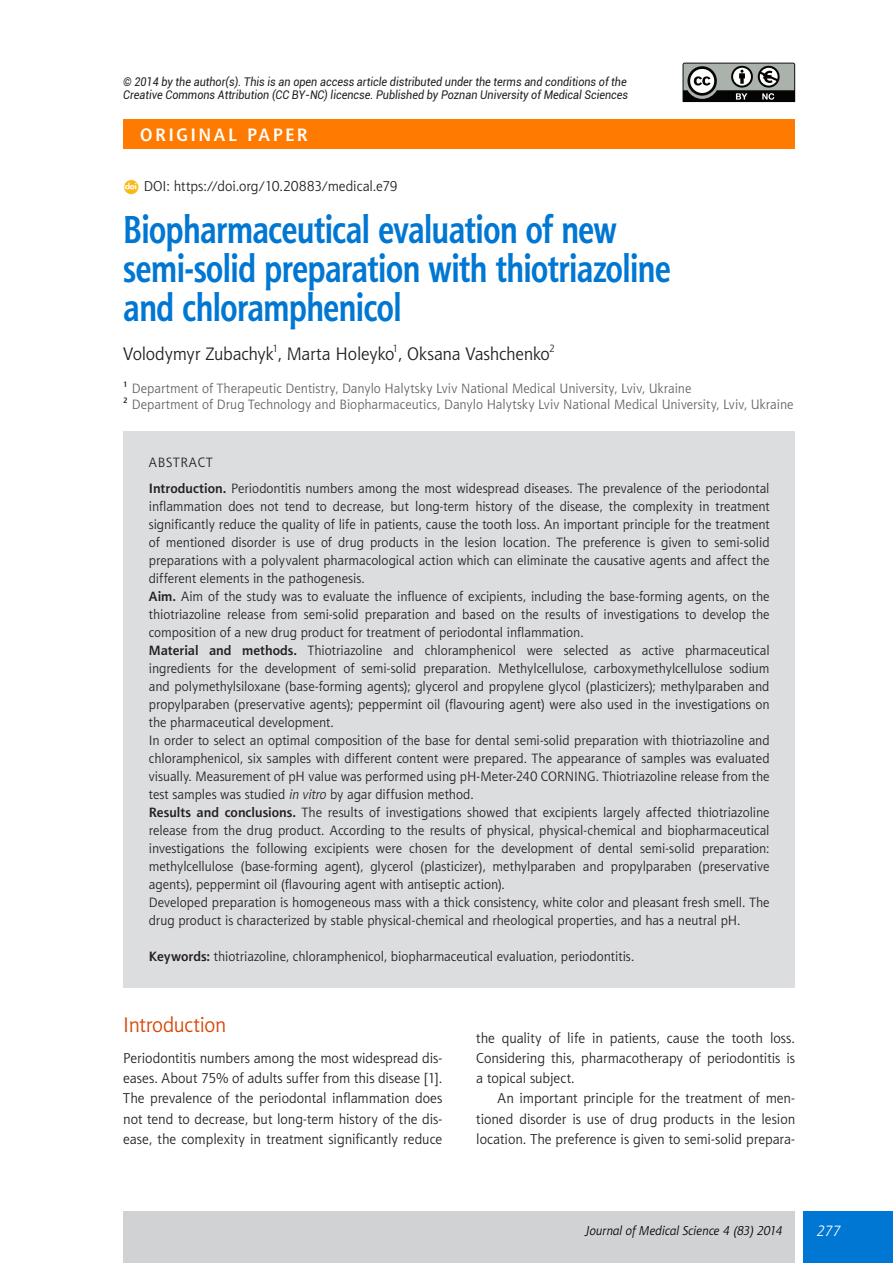
<style>
.page{position:relative;width:893px;height:1263px;background:#fff}
.page>*{position:absolute;margin:0;border:0;box-sizing:border-box;transform-origin:0 0}
.TYT_tytul{font:700 39px/39px "Aerton Cnd TTEFN";letter-spacing:-.01em;color:#0077d2}
.PKT_1{font:21px "Aerton TTEFN";letter-spacing:-.01em;color:#d74400}
.TYT_autorzy{font:18px "Aerton TTEFN";letter-spacing:-.015em;color:#231f20}
.TXT_wciecie{font:700 18px "Aerton TTEFN";letter-spacing:.14em;color:#fff}
.t1{font:italic 15px "Aerton TTEFN";color:#fff}
.TXT_bez_wciecia{font:14.25px/20.2px "Aerton TTEFN";color:#231f20;text-align:justify}
.TXT_wciecie-2{font:14.25px/20.2px "Aerton TTEFN";color:#231f20;text-align:justify}
.DOI{font:14.25px "Aerton TTEFN";color:#231f20}
.STR_tekst{font:13.5px/18px "Aerton TTEFN";color:#231f20;text-align:justify}
.TYT_afiliacja_NR{font:13.5px "Aerton TTEFN";color:#636366}
.STR_abstract{font:13.5px "Aerton TTEFN";letter-spacing:.06em;color:#231f20}
.t2{font:italic 12.75px "Aerton TTEFN";color:#000}
.t3{font:italic 12px/13.5px "Roboto";color:#231f20;scale:.9 1}
.s1{font-weight:700}
.s2{font-style:italic}
</style>
<div class="page">
<div style="left:804px;top:1212px;width:89px;height:51px;background:#0077d2"></div>
<div style="left:123px;top:1212px;width:672px;height:51px;background:#d1d2d4"></div>
<svg style="left:683px;top:63px;width:113px;height:40px"></svg>
<div style="left:123px;top:431px;width:672px;height:557px;background:#dcdddf"></div>
<div style="left:123px;top:119px;width:672px;height:30px;background:#ff7a00"></div>
<p class="t3" style="left:123px;top:74px;width:562px">© 2014 by the author(s). This is an open access article distributed under the terms and conditions of the<br>Creative Commons Attribution (CC BY-NC) licencse. Published by Poznan University of Medical Sciences</p>
<p class="TXT_wciecie" style="left:140px;top:124px;width:169px">ORIGINAL PAPER</p>
<p class="DOI" style="left:144px;top:178px;width:256px">DOI: https://doi.org/10.20883/medical.e79</p>
<p class="TYT_tytul" style="left:123px;top:210px;width:549px">Biopharmaceutical evaluation of new semi-solid preparation with thiotriazoline and chloramphenicol</p>
<p class="TYT_autorzy" style="left:123px;top:343px;width:433px">Volodymyr Zubachyk<sup>1</sup>, Marta Holeyko<sup>1</sup>, Oksana Vashchenko<sup>2</sup></p>
<p class="TYT_afiliacja_NR" style="left:123px;top:380px;width:570px"><sup>1</sup> Department of Therapeutic Dentistry, Danylo Halytsky Lviv National Medical University, Lviv, Ukraine</p>
<p class="TYT_afiliacja_NR" style="left:123px;top:396px;width:672px"><sup>2</sup> Department of Drug Technology and Biopharmaceutics, Danylo Halytsky Lviv National Medical University, Lviv, Ukraine</p>
<p class="STR_abstract" style="left:149px;top:454px;width:49px">Abstract</p>
<p class="STR_tekst" style="left:149px;top:479px;width:622px"><span class="s1">Introduction.</span> Periodontitis numbers among the most widespread diseases. The prevalence of the periodontal inflammation does not tend to decrease, but long-term history of the disease, the complexity in treatment significantly reduce the quality of life in patients, cause the tooth loss. An important principle for the treatment of mentioned disorder is use of drug products in the lesion location. The preference is given to semi-solid preparations with a polyvalent pharmacological action which can eliminate the causative agents and affect the different elements in the pathogenesis.</p>
<p class="STR_tekst" style="left:149px;top:587px;width:622px"><span class="s1">Aim.</span> Aim of the study was to evaluate the influence of excipients, including the base-forming agents, on the thiotriazoline release from semi-solid preparation and based on the results of investigations to develop the composition of a new drug product for treatment of periodontal inflammation.</p>
<p class="STR_tekst" style="left:149px;top:641px;width:622px"><span class="s1">Material and methods.</span> Thiotriazoline and chloramphenicol were selected as active pharmaceutical ingredients for the development of semi-solid preparation. Methylcellulose, carboxymethylcellulose sodium and polymethylsiloxane (base-forming agents); glycerol and propylene glycol (plasticizers); methylparaben and propylparaben (preservative agents); peppermint oil (flavouring agent) were also used in the investigations on the pharmaceutical development.</p>
<p class="STR_tekst" style="left:149px;top:731px;width:622px">In order to select an optimal composition of the base for dental semi-solid preparation with thiotriazoline and chloramphenicol, six samples with different content were prepared. The appearance of samples was evaluated visually. Measurement of pH value was performed using pH-Meter-240 CORNING. Thiotriazoline release from the test samples was studied <span class="s2">in vitro</span> by agar diffusion method.</p>
<p class="STR_tekst" style="left:149px;top:803px;width:622px"><span class="s1">Results and conclusions.</span> The results of investigations showed that excipients largely affected thiotriazoline release from the drug product. According to the results of physical, physical-chemical and biopharmaceutical investigations the following excipients were chosen for the development of dental semi-solid preparation: methylcellulose (base-forming agent), glycerol (plasticizer), methylparaben and propylparaben (preservative agents), peppermint oil (flavouring agent with antiseptic action).</p>
<p class="STR_tekst" style="left:149px;top:893px;width:622px">Developed preparation is homogeneous mass with a thick consistency, white color and pleasant fresh smell. The drug product is characterized by stable physical-chemical and rheological properties, and has a neutral pH.</p>
<p class="STR_tekst" style="left:149px;top:947px;width:487px"><span class="s1">Keywords:</span> thiotriazoline, chloramphenicol, biopharmaceutical evaluation, periodontitis.</p>
<p class="PKT_1" style="left:123px;top:1013px;width:104px">Introduction</p>
<p class="TXT_bez_wciecia" style="left:123px;top:1048px;width:320px">Periodontitis numbers among the most widespread dis&shy;eases. About 75% of adults suffer from this disease [1].<br>The prevalence of the periodontal inflammation does not tend to decrease, but long-term history of the dis&shy;ease, the complexity in treatment significantly reduce</p>
<p class="TXT_bez_wciecia" style="left:476px;top:1027px;width:320px">the quality of life in patients, cause the tooth loss.<br>Considering this, pharmacotherapy of periodontitis is a topical subject.</p>
<p class="TXT_wciecie-2" style="left:476px;top:1088px;width:320px;text-indent:21px">An important principle for the treatment of men&shy;tioned disorder is use of drug products in the lesion location. The preference is given to semi-solid prepara-</p>
<p class="t2" style="left:585px;top:1223px;width:199px">Journal of Medical Science 4 (83) 2014</p>
<p class="t1" style="left:816px;top:1222px;width:26px">277</p>
</div>
